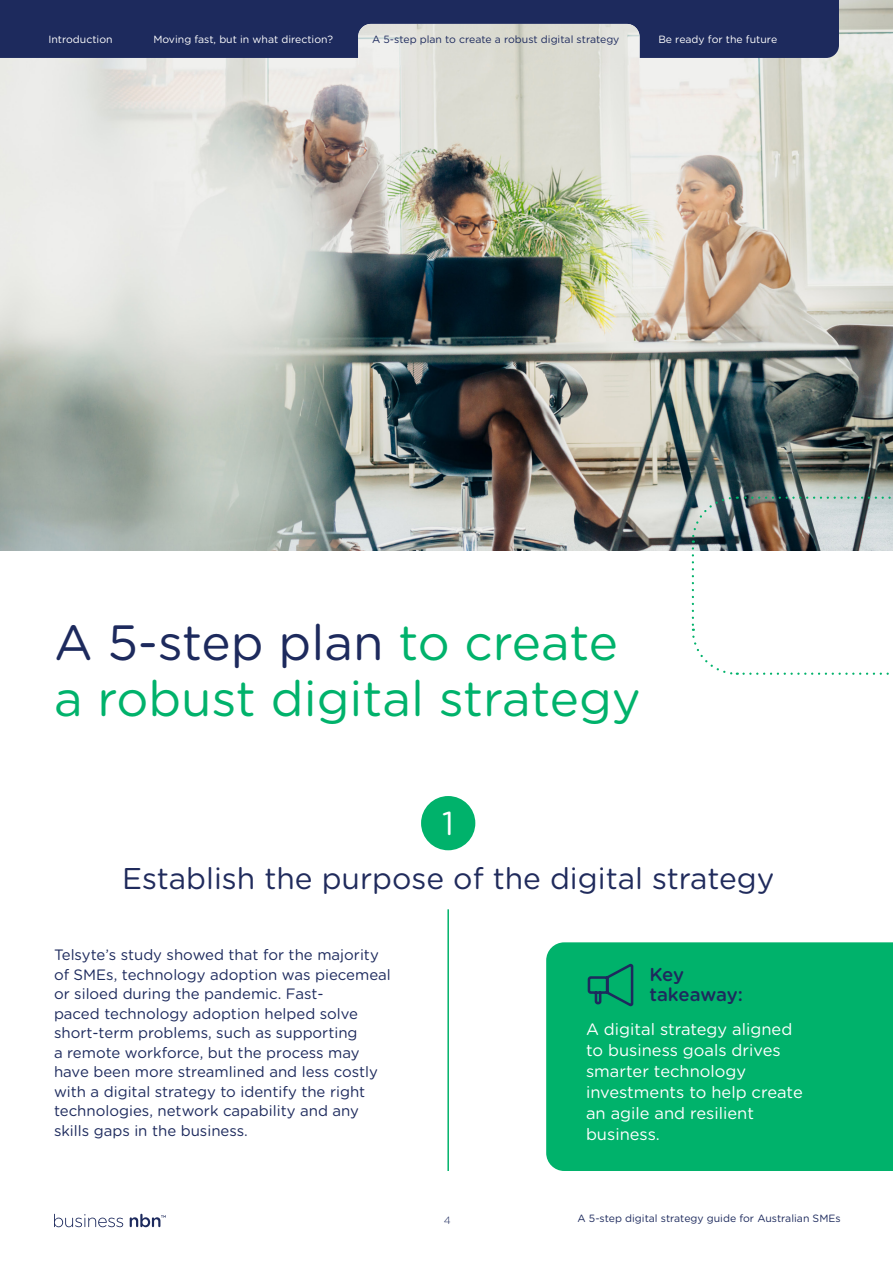
<style>
.page{position:relative;width:893px;height:1263px;background:#fff}
.page>*{position:absolute;margin:0;border:0;box-sizing:border-box;transform-origin:0 0}
.t1{font:49.5px/55.5px "Gotham Rounded";color:#00b26b}
.t2{font:33.15px "Gotham Rounded";color:#fff}
.t3{font:30px "Gotham Rounded";color:#202b5c}
.t4{font:500 18.6px/20.2px "Gotham Rounded";letter-spacing:-.015em;color:#1d2a5d}
.t5{font:16.5px/21px "Gotham Rounded";color:#fff}
.t6{font:15px/19.5px "Gotham Rounded";color:#1d2a5d}
.t7{font:10.5px "Gotham Rounded";color:#1d2a5d}
.t8{font:10.5px "Gotham Rounded";color:#fff}
.t9{font:300 10.5px "Gotham Rounded";color:#1d2a5d}
.s1{color:#1d2a5d}
</style>
<div class="page">
<img style="left:0;top:0;width:893px;height:551px">
<svg style="left:54px;top:1214px;width:112px;height:13px"></svg>
<div style="left:546px;top:942px;width:347px;height:229px;background:#00b26b"></div>
<svg style="left:586px;top:961px;width:49px;height:47px"></svg>
<svg style="left:691px;top:496px;width:202px;height:179px"></svg>
<div style="left:421px;top:796px;width:54px;height:54px;background:#00b26b;border-radius:50%"></div>
<hr style="left:447px;top:909px;width:2px;height:262px;background:#00b26b">
<div style="left:0;top:0;width:839px;height:58px;background:#1d2a5d"></div>
<img style="left:358px;top:24px;width:281px;height:41px">
<p class="t8" style="left:48px;top:32px;width:66px">Introduction</p>
<p class="t8" style="left:153px;top:32px;width:181px">Moving fast, but in what direction?</p>
<p class="t7" style="left:372px;top:32px;width:249px">A 5-step plan to create a robust digital strategy</p>
<p class="t8" style="left:658px;top:32px;width:120px">Be ready for the future</p>
<h1 class="t1" style="left:54px;top:613px;width:588px"><span class="s1">A 5-step plan</span> to create a robust digital strategy</h1>
<h2 class="t2" style="left:442px;top:800px;width:13px">1</h2>
<h3 class="t3" style="left:122px;top:857px;width:654px">Establish the purpose of the digital strategy</h3>
<p class="t6" style="left:54px;top:945px;width:338px">Telsyte’s study showed that for the majority of SMEs, technology adoption was piecemeal or siloed during the pandemic. Fast-<br>paced technology adoption helped solve short-term problems, such as supporting<br>a remote workforce, but the process may have been more streamlined and less costly with a digital strategy to identify the right technologies, network capability and any skills gaps in the business.</p>
<p class="t9" style="left:444px;top:1213px;width:8px">4</p>
<p class="t4" style="left:649px;top:963px;width:95px">Key takeaway:</p>
<p class="t5" style="left:586px;top:1017px;width:218px">A digital strategy aligned to business goals drives smarter technology investments to help create an agile and resilient business.</p>
<p class="t7" style="left:578px;top:1211px;width:265px">A 5-step digital strategy guide for Australian SMEs</p>
</div>
